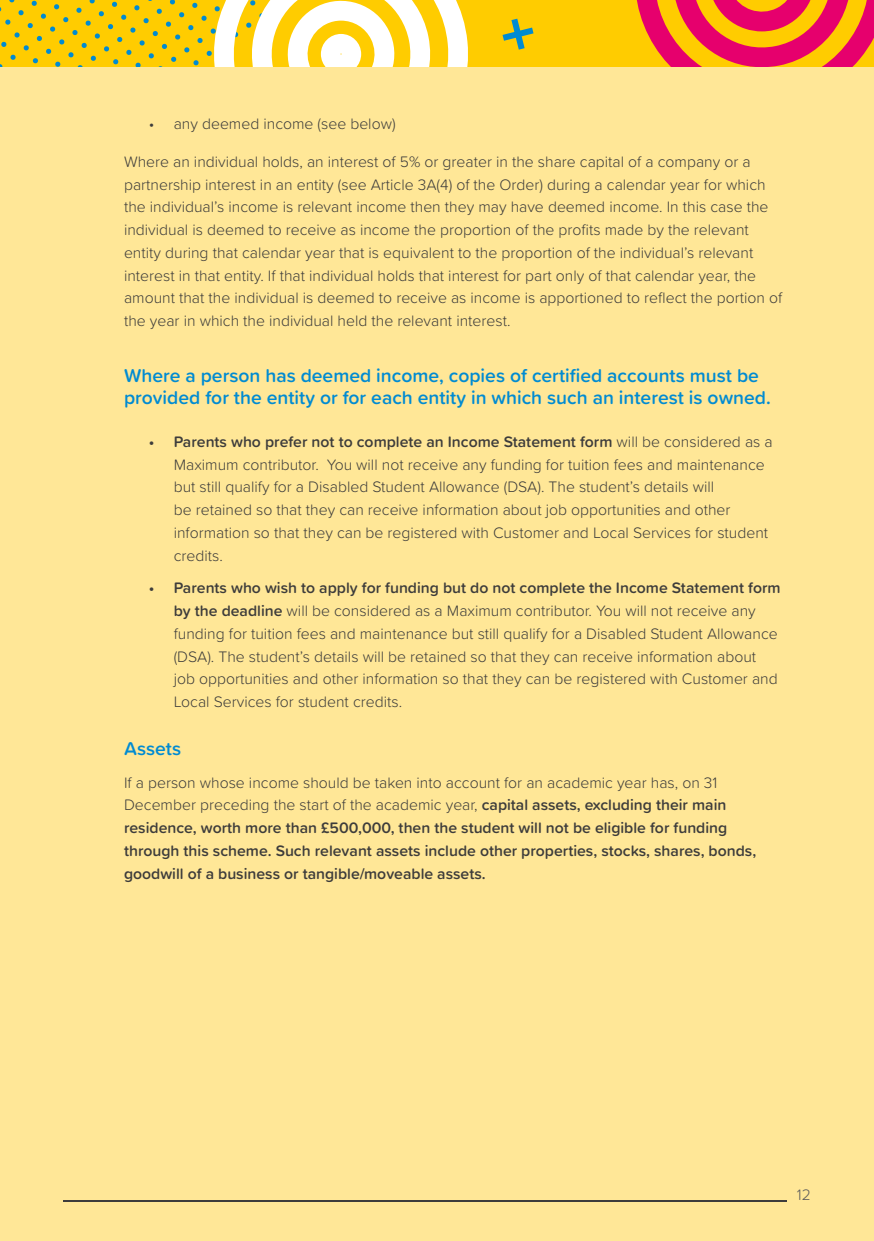
<style>
.page{position:relative;width:874px;height:1241px;background:#fff}
.page>*{position:absolute;margin:0;border:0;box-sizing:border-box;transform-origin:0 0}
.t1{font:600 19.25px/22.8px "Proxima Soft";color:#008bd2}
.t2{font:300 15.75px/22.8px "Proxima Soft";color:#3d3c3b}
.t3{font:600 15.75px/22.8px "Proxima Soft";color:#3d3c3b}
.t4{font:300 15.75px "Proxima Soft";color:#5b5b5b}
.s1{font-weight:600}
.s2{font-weight:300}
</style>
<div class="page">
<div style="left:0;top:783px;width:873px;height:457px;background:#ffe797"></div>
<div style="left:0;top:66px;width:873px;height:717px;background:#ffe797"></div>
<div style="left:0;top:0;width:873px;height:66px;background:#fc0"></div>
<svg style="left:0;top:0;width:470px;height:67px"></svg>
<svg style="left:636px;top:0;width:237px;height:66px"></svg>
<svg style="left:502px;top:19px;width:31px;height:31px"></svg>
<hr style="left:63px;top:1199px;width:722px;height:1px;background:#3d3c3b">
<p class="t2" style="left:149px;top:112px;width:248px">• any deemed income (see below)</p>
<p class="t2" style="left:124px;top:149px;width:659px">Where an individual holds, an interest of 5% or greater in the share capital of a company or a partnership interest in an entity (see Article 3A(4) of the Order) during a calendar year for which the individual’s income is relevant income then they may have deemed income. In this case the individual is deemed to receive as income the proportion of the profits made by the relevant entity during that calendar year that is equivalent to the proportion of the individual’s relevant interest in that entity. If that individual holds that interest for part only of that calendar year, the amount that the individual is deemed to receive as income is apportioned to reflect the portion of the year in which the individual held the relevant interest.</p>
<p class="t1" style="left:124px;top:363px;width:648px">Where a person has deemed income, copies of certified accounts must be provided for the entity or for each entity in which such an interest is owned.</p>
<p class="t2" style="left:174px;top:429px;width:600px;text-indent:-25px"><span class="s1">• Parents who prefer not to complete an Income Statement form</span> will be considered as a Maximum contributor. You will not receive any funding for tuition fees and maintenance but still qualify for a Disabled Student Allowance (DSA). The student’s details will<br>be retained so that they can receive information about job opportunities and other information so that they can be registered with Customer and Local Services for student credits.</p>
<p class="t2" style="left:174px;top:576px;width:608px;text-indent:-25px"><span class="s1">• Parents who wish to apply for funding but do not complete the Income Statement form by the deadline</span> will be considered as a Maximum contributor. You will not receive any funding for tuition fees and maintenance but still qualify for a Disabled Student Allowance (DSA). The student’s details will be retained so that they can receive information about job opportunities and other information so that they can be registered with Customer and Local Services for student credits.</p>
<p class="t1" style="left:124px;top:736px;width:59px">Assets</p>
<p class="t3" style="left:124px;top:770px;width:633px"><span class="s2">If a person whose income should be taken into account for an academic year has, on 31<br>December preceding the start of the academic year,</span> capital assets, excluding their main residence, worth more than £500,000, then the student will not be eligible for funding through this scheme. Such relevant assets include other properties, stocks, shares, bonds, goodwill of a business or tangible/moveable assets.</p>
<p class="t4" style="left:796px;top:1182px;width:15px">12</p>
</div>
